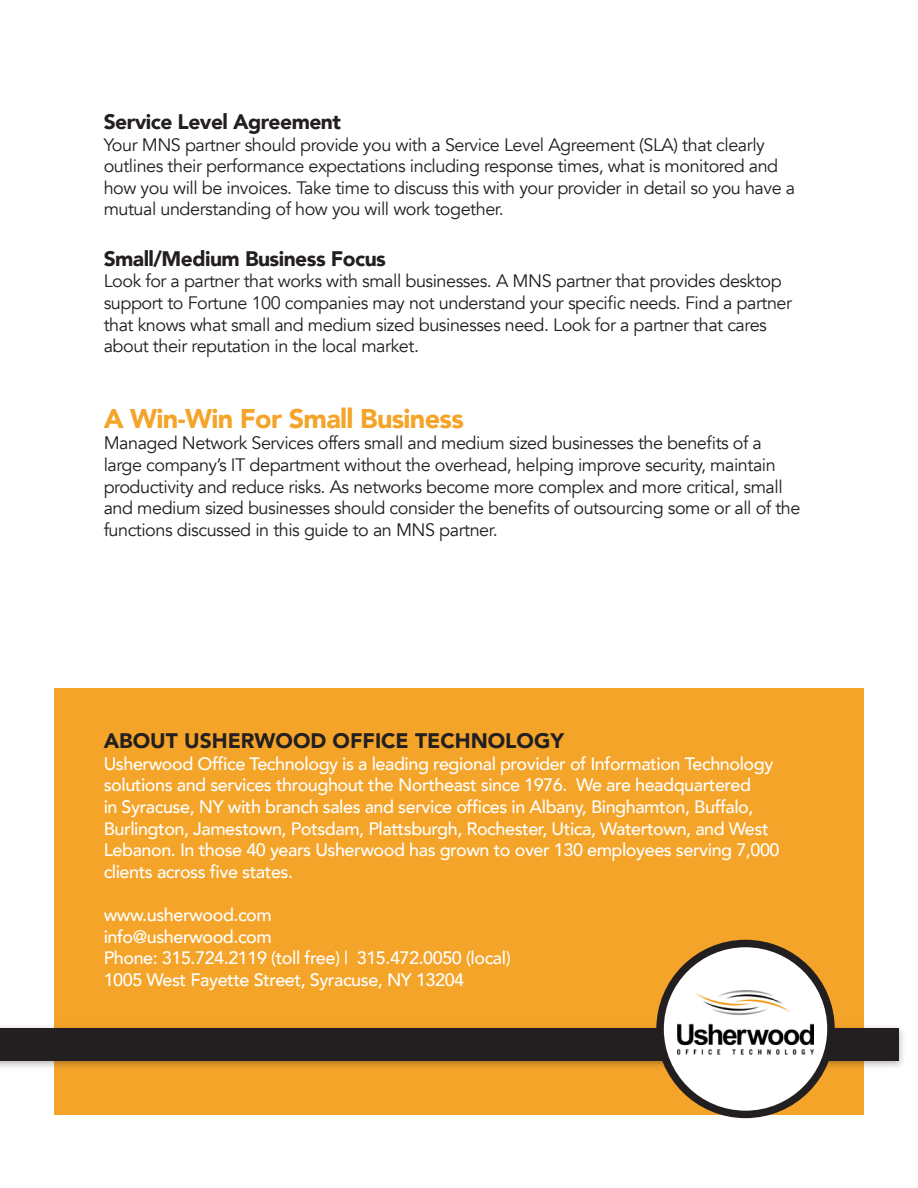
<style>
.page{position:relative;width:918px;height:1188px;background:#fff}
.page>*{position:absolute;margin:0;border:0;box-sizing:border-box;transform-origin:0 0}
.t1{font:900 27px "Avenir";letter-spacing:-.025em;color:#f4a429}
.t2{font:900 21px "Avenir";letter-spacing:-.025em;color:#231f20}
.t3{font:900 21px "Avenir";color:#231f20}
.t4{font:18px/21.6px "Avenir";letter-spacing:-.025em;color:#231f20}
.t5{font:500 18px/21.6px "Avenir";letter-spacing:-.025em;color:#fff}
</style>
<div class="page">
<div style="left:54px;top:688px;width:810px;height:427px;background:#f4a429"></div>
<div style="left:0;top:1024px;width:906px;height:46px;background:#231f20;opacity:.35"></div>
<div style="left:0;top:1029px;width:899px;height:32px;background:#231f20"></div>
<div style="left:660px;top:944px;width:171px;height:170px;background:#fff;border-radius:50%"></div>
<div style="left:656px;top:940px;width:179px;height:178px;border:8px solid #231f20;border-radius:50%"></div>
<img style="left:678px;top:991px;width:136px;height:64px">
<p class="t2" style="left:104px;top:104px;width:239px">Service Level Agreement</p>
<p class="t4" style="left:104px;top:134px;width:693px">Your MNS partner should provide you with a Service Level Agreement (SLA) that clearly outlines their performance expectations including response times, what is monitored and how you will be invoices. Take time to discuss this with your provider in detail so you have a mutual understanding of how you will work together.</p>
<p class="t2" style="left:104px;top:240px;width:284px">Small/Medium Business Focus</p>
<p class="t4" style="left:104px;top:271px;width:690px">Look for a partner that works with small businesses. A MNS partner that provides desktop support to Fortune 100 companies may not understand your specific needs. Find a partner that knows what small and medium sized businesses need. Look for a partner that cares about their reputation in the local market.</p>
<p class="t1" style="left:104px;top:395px;width:362px">A Win-Win For Small Business</p>
<p class="t4" style="left:104px;top:433px;width:698px">Managed Network Services offers small and medium sized businesses the benefits of a large company’s IT department without the overhead, helping improve security, maintain productivity and reduce risks. As networks become more complex and more critical, small and medium sized businesses should consider the benefits of outsourcing some or all of the functions discussed in this guide to an MNS partner.</p>
<p class="t3" style="left:104px;top:723px;width:462px">ABOUT USHERWOOD OFFICE TECHNOLOGY</p>
<p class="t5" style="left:104px;top:752px;width:677px">Usherwood Office Technology is a leading regional provider of Information Technology solutions and services throughout the Northeast since 1976. We are headquartered<br>in Syracuse, NY with branch sales and service offices in Albany, Binghamton, Buffalo, Burlington, Jamestown, Potsdam, Plattsburgh, Rochester, Utica, Watertown, and West Lebanon. In those 40 years Usherwood has grown to over 130 employees serving 7,000 clients across five states.</p>
<p class="t5" style="left:104px;top:903px;width:170px">www.usherwood.com</p>
<p class="t5" style="left:104px;top:925px;width:170px">info@usherwood.com</p>
<p class="t5" style="left:104px;top:946px;width:408px">Phone: 315.724.2119 (toll free) | 315.472.0050 (local)</p>
<p class="t5" style="left:104px;top:968px;width:362px">1005 West Fayette Street, Syracuse, NY 13204</p>
</div>
